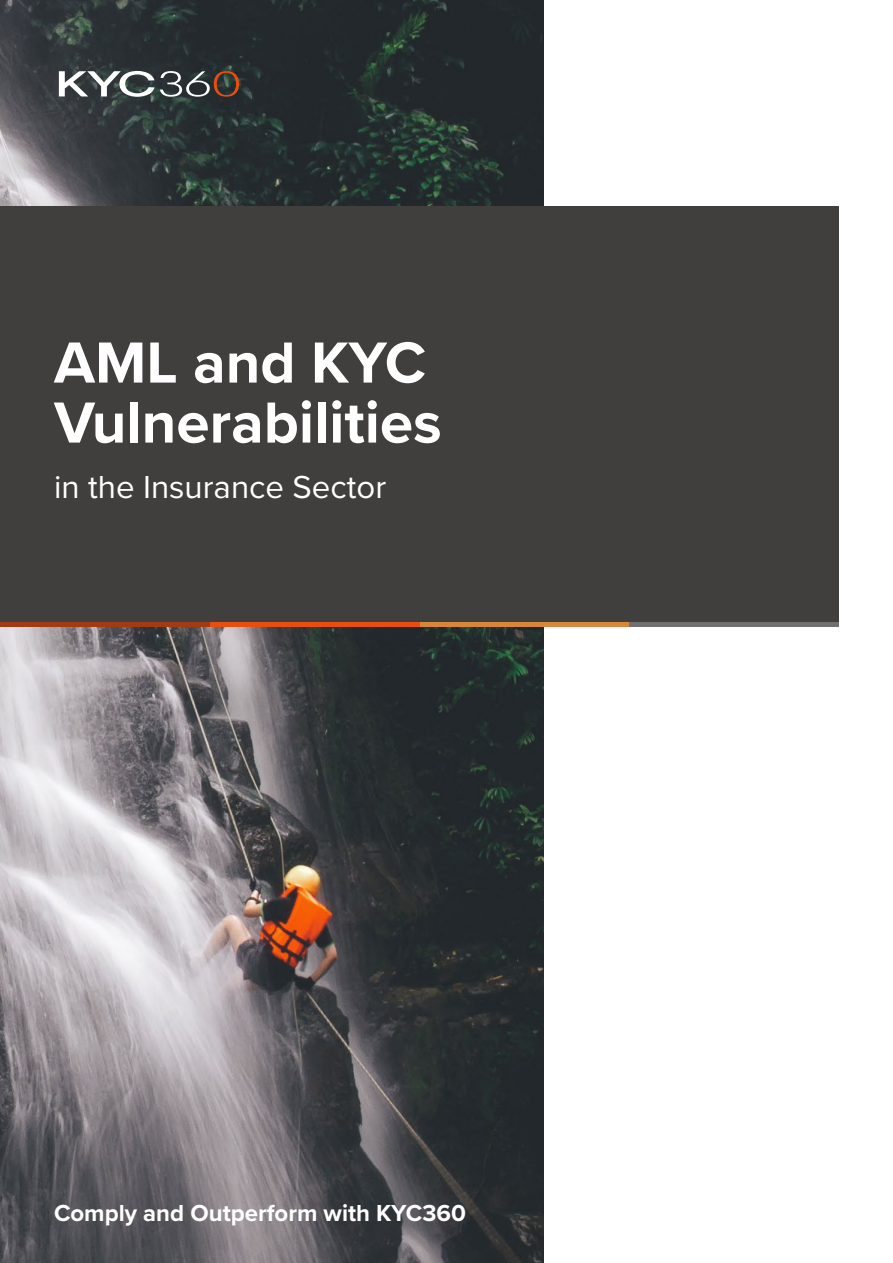
<style>
.page{position:relative;width:893px;height:1263px;background:#fff}
.page>*{position:absolute;margin:0;border:0;box-sizing:border-box;transform-origin:0 0}
.t1{font:700 60px/60px "Proxima Nova";color:#fff}
.t2{font:33px "Proxima Nova";color:#fff}
.t3{font:700 24px "Proxima Nova";color:#fff}
</style>
<div class="page">
<img style="left:0;top:0;width:543px;height:1263px">
<svg style="left:59px;top:71px;width:180px;height:26px"></svg>
<div style="left:0;top:206px;width:839px;height:421px;background:#413e3e"></div>
<div style="left:419px;top:622px;width:212px;height:5px;background:#d9863d"></div>
<div style="left:210px;top:622px;width:209px;height:5px;background:#e74e0f"></div>
<div style="left:0;top:622px;width:210px;height:5px;background:#a13b16"></div>
<div style="left:629px;top:622px;width:210px;height:5px;background:#726f70"></div>
<h1 class="t1" style="left:54px;top:331px;width:389px">AML and KYC<br>Vulnerabilities</h1>
<h2 class="t2" style="left:54px;top:463px;width:334px">in the Insurance Sector</h2>
<p class="t3" style="left:54px;top:1194px;width:413px">Comply and Outperform with KYC360</p>
</div>
